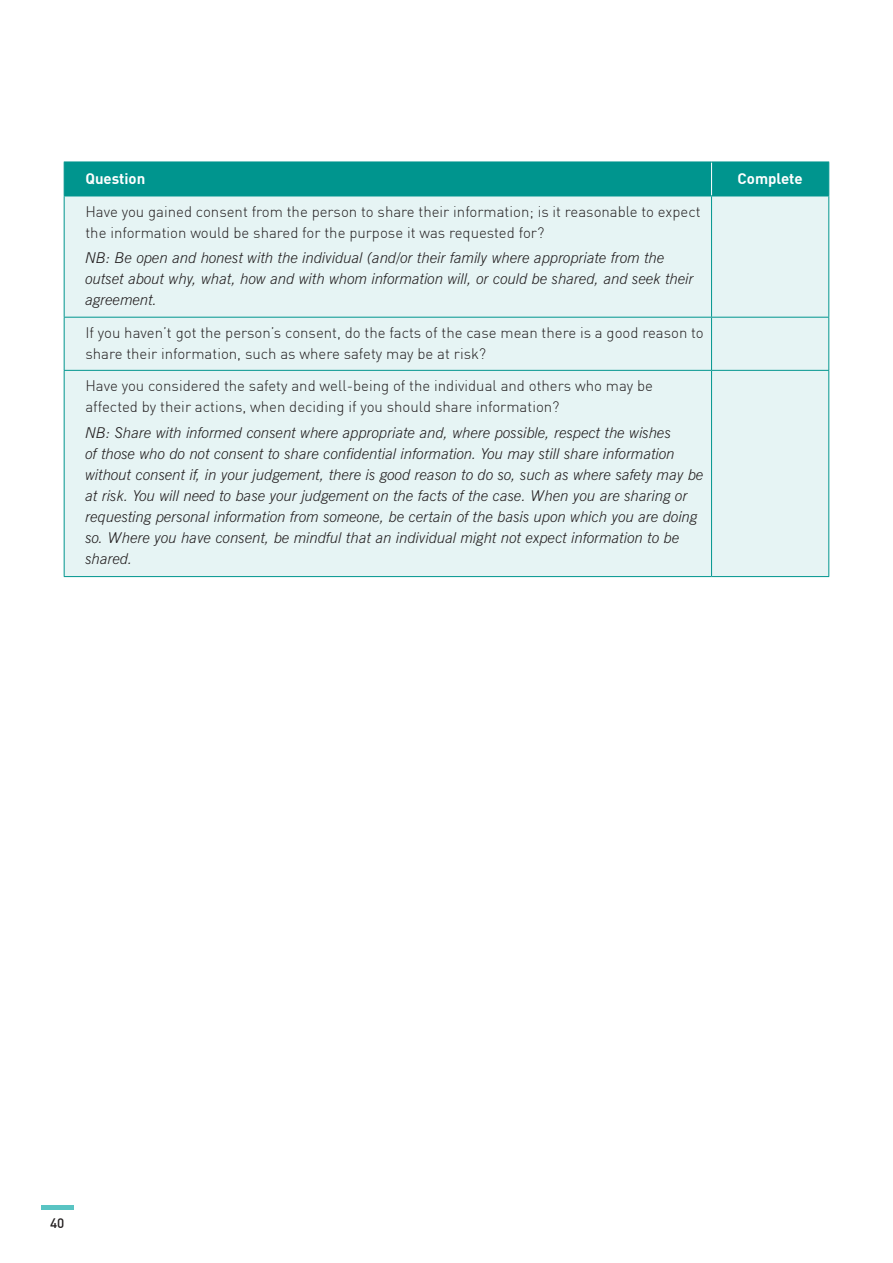
<style>
.page{position:relative;width:893px;height:1263px;background:#fff}
.page>*{position:absolute;margin:0;border:0;box-sizing:border-box;transform-origin:0 0}
.Body_Copy{font:italic 300 15px/21px "News Gothic BT";color:#231f20}
.Body_Copy-2{font:300 15px/21px "DIN";color:#231f20}
.Body_Copy-3{font:700 15px "DIN";color:#fff}
.t1{font:500 13.5px "DIN";color:#231f20}
</style>
<div class="page">
<hr style="left:41px;top:1205px;width:33px;height:4px;background:#59c4c3">
<div style="left:65px;top:163px;width:763px;height:33px;background:#00958e"></div>
<div style="left:65px;top:197px;width:763px;height:379px;background:#e6f4f4"></div>
<hr style="left:711px;top:162px;width:1px;height:34px;background:#fff">
<hr style="left:64px;top:162px;width:647px;height:1px;background:#00958e">
<hr style="left:64px;top:162px;width:1px;height:34px;background:#00958e">
<hr style="left:711px;top:162px;width:118px;height:1px;background:#00958e">
<hr style="left:828px;top:162px;width:1px;height:34px;background:#00958e">
<hr style="left:64px;top:196px;width:647px;height:1px;background:#00958e">
<hr style="left:64px;top:196px;width:1px;height:121px;background:#00958e">
<hr style="left:711px;top:196px;width:118px;height:1px;background:#00958e">
<hr style="left:711px;top:196px;width:1px;height:121px;background:#00958e">
<hr style="left:828px;top:196px;width:1px;height:121px;background:#00958e">
<hr style="left:64px;top:317px;width:647px;height:1px;background:#00958e">
<hr style="left:64px;top:318px;width:1px;height:52px;background:#00958e">
<hr style="left:711px;top:317px;width:118px;height:1px;background:#00958e">
<hr style="left:711px;top:318px;width:1px;height:52px;background:#00958e">
<hr style="left:828px;top:318px;width:1px;height:52px;background:#00958e">
<hr style="left:64px;top:370px;width:647px;height:1px;background:#00958e">
<hr style="left:64px;top:371px;width:1px;height:205px;background:#00958e">
<hr style="left:711px;top:370px;width:118px;height:1px;background:#00958e">
<hr style="left:711px;top:371px;width:1px;height:205px;background:#00958e">
<hr style="left:828px;top:371px;width:1px;height:205px;background:#00958e">
<hr style="left:64px;top:576px;width:647px;height:1px;background:#00958e">
<hr style="left:711px;top:576px;width:118px;height:1px;background:#00958e">
<p class="Body_Copy-3" style="left:85px;top:168px;width:61px">Question</p>
<p class="Body_Copy-3" style="left:738px;top:168px;width:67px">Complete</p>
<p class="Body_Copy-2" style="left:85px;top:201px;width:617px">Have you gained consent from the person to share their information; is it reasonable to expect the information would be shared for the purpose it was requested for?</p>
<p class="Body_Copy" style="left:85px;top:247px;width:610px">NB: Be open and honest with the individual (and/or their family where appropriate from the outset about why, what, how and with whom information will, or could be shared, and seek their agreement.</p>
<p class="Body_Copy-2" style="left:85px;top:322px;width:620px">If you haven’t got the person’s consent, do the facts of the case mean there is a good reason to share their information, such as where safety may be at risk?</p>
<p class="Body_Copy-2" style="left:85px;top:375px;width:569px">Have you considered the safety and well-being of the individual and others who may be affected by their actions, when deciding if you should share information?</p>
<p class="Body_Copy" style="left:85px;top:422px;width:620px">NB: Share with informed consent where appropriate and, where possible, respect the wishes<br>of those who do not consent to share confidential information. You may still share information without consent if, in your judgement, there is good reason to do so, such as where safety may be at risk. You will need to base your judgement on the facts of the case. When you are sharing or requesting personal information from someone, be certain of the basis upon which you are doing so. Where you have consent, be mindful that an individual might not expect information to be shared.</p>
<p class="t1" style="left:50px;top:1214px;width:16px">40</p>
</div>
